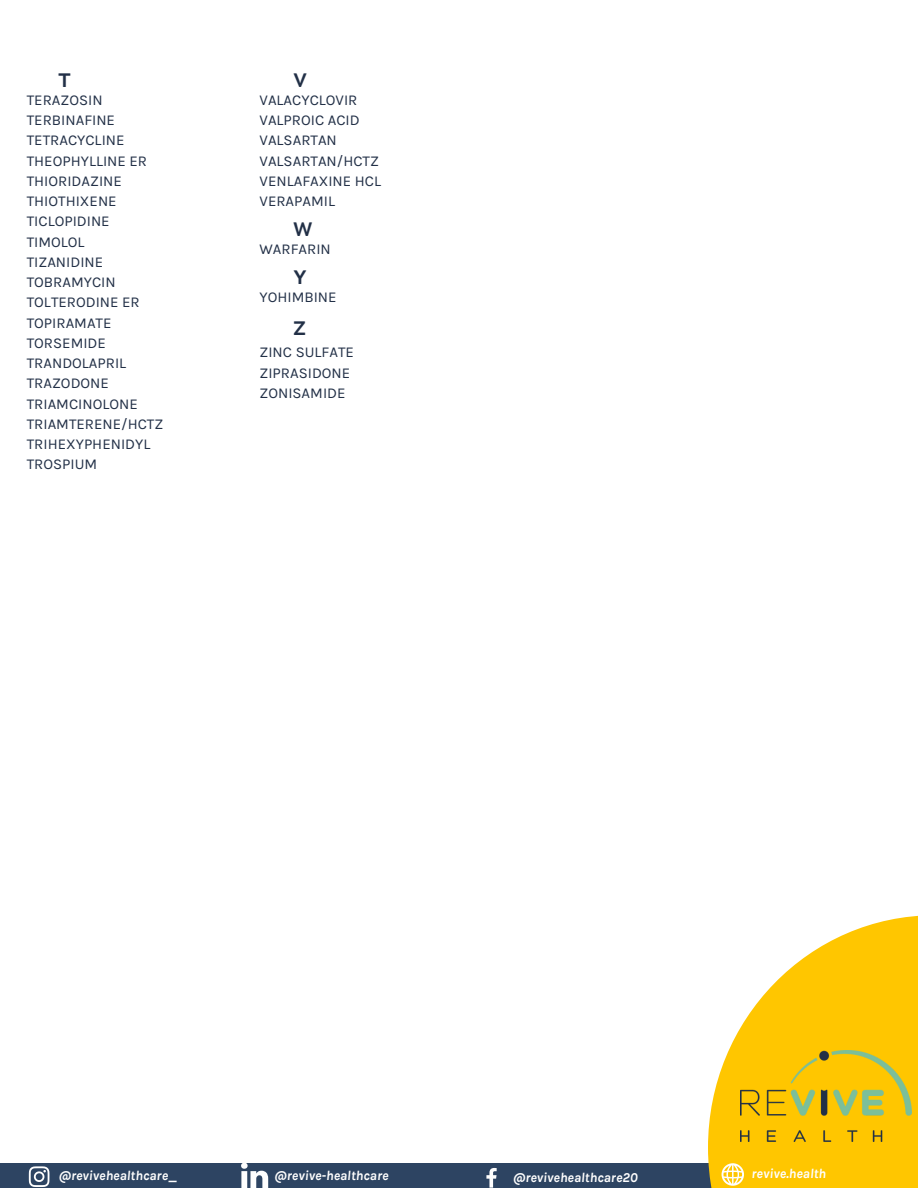
<style>
.page{position:relative;width:918px;height:1188px;background:#fff}
.page>*{position:absolute;margin:0;border:0;box-sizing:border-box;transform-origin:0 0}
.t1{font:700 19.35px "Boston";color:#223047}
.t2{font:15px/20.2px "Karla";color:#223047}
.t3{font:italic 700 13.5px "Karla";color:#fefefe}
</style>
<div class="page">
<div style="left:0;top:1163px;width:918px;height:25px;background:#2d4462"></div>
<svg style="left:486px;top:1168px;width:11px;height:20px"></svg>
<svg style="left:241px;top:1163px;width:27px;height:25px"></svg>
<svg style="left:29px;top:1166px;width:20px;height:21px"></svg>
<svg style="left:708px;top:915px;width:210px;height:273px;fill:#ffc600"></svg>
<svg style="left:722px;top:1163px;width:22px;height:23px"></svg>
<img style="left:741px;top:1051px;width:171px;height:91px">
<p class="t1" style="left:58px;top:68px;width:14px">T</p>
<p class="t1" style="left:293px;top:68px;width:15px">V</p>
<p class="t2" style="left:27px;top:90px;width:138px">TERAZOSIN<br>TERBINAFINE<br>TETRACYCLINE<br>THEOPHYLLINE ER<br>THIORIDAZINE<br>THIOTHIXENE<br>TICLOPIDINE<br>TIMOLOL<br>TIZANIDINE<br>TOBRAMYCIN<br>TOLTERODINE ER<br>TOPIRAMATE<br>TORSEMIDE<br>TRANDOLAPRIL<br>TRAZODONE<br>TRIAMCINOLONE<br>TRIAMTERENE/HCTZ<br>TRIHEXYPHENIDYL<br>TROSPIUM</p>
<p class="t2" style="left:260px;top:90px;width:123px">VALACYCLOVIR<br>VALPROIC ACID<br>VALSARTAN<br>VALSARTAN/HCTZ<br>VENLAFAXINE HCL<br>VERAPAMIL</p>
<p class="t1" style="left:293px;top:217px;width:20px">W</p>
<p class="t2" style="left:260px;top:239px;width:73px">WARFARIN</p>
<p class="t1" style="left:293px;top:265px;width:15px">Y</p>
<p class="t2" style="left:260px;top:287px;width:79px">YOHIMBINE</p>
<p class="t1" style="left:293px;top:316px;width:14px">Z</p>
<p class="t2" style="left:260px;top:342px;width:96px">ZINC SULFATE<br>ZIPRASIDONE<br>ZONISAMIDE</p>
<p class="t3" style="left:58px;top:1168px;width:121px">@revivehealthcare_</p>
<p class="t3" style="left:274px;top:1168px;width:116px">@revive-healthcare</p>
<p class="t3" style="left:513px;top:1170px;width:126px">@revivehealthcare20</p>
<p class="t3" style="left:752px;top:1166px;width:76px">revive.health</p>
</div>
